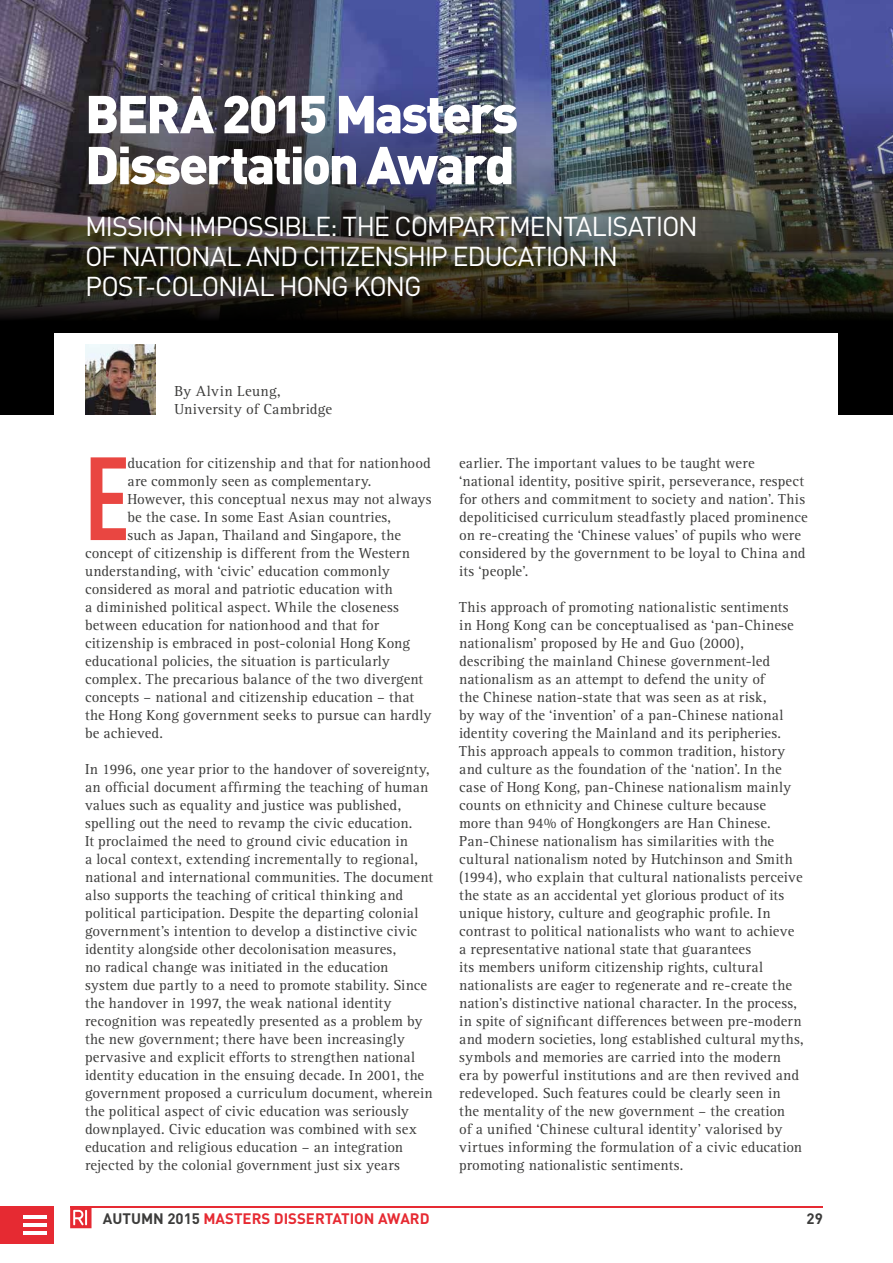
<style>
.page{position:relative;width:893px;height:1263px;background:#fff}
.page>*{position:absolute;margin:0;border:0;box-sizing:border-box;transform-origin:0 0}
.t1{font:700 116.1px "DIN Condensed";color:#e94641}
.t2{font:900 52.5px/51px "DIN";letter-spacing:-.045em;color:#fff}
.t3{font:27px/30px "DIN";letter-spacing:-.045em;color:#fff}
.t4{font:15px/18px "Rotis Serif";letter-spacing:.01em;color:#3c3c3b}
.t5{font:700 15px "DIN";color:#e62a32}
.t6{font:700 15px "DIN";color:#3c3c3b}
.s1{color:#3c3c3b}
</style>
<div class="page">
<img style="left:0;top:0;width:893px;height:31px">
<img style="left:0;top:31px;width:893px;height:383px">
<svg style="left:55px;top:333px;width:783px;height:82px"></svg>
<img style="left:85px;top:344px;width:70px;height:70px">
<hr style="left:70px;top:1206px;width:753px;height:2px;background:#e62a32">
<svg style="left:70px;top:1208px;width:22px;height:20px"></svg>
<div style="left:0;top:1206px;width:54px;height:37px;background:#e62a32"></div>
<hr style="left:23px;top:1215px;width:24px;height:4px;background:#fff">
<hr style="left:23px;top:1223px;width:24px;height:4px;background:#fff">
<hr style="left:23px;top:1231px;width:24px;height:4px;background:#fff">
<h2 class="t2" style="left:85px;top:86px;width:435px">BERA 2015 Masters<br>Dissertation Award</h2>
<h3 class="t3" style="left:85px;top:210px;width:614px">MISSION IMPOSSIBLE: THE COMPARTMENTALISATION<br>OF NATIONAL AND CITIZENSHIP EDUCATION IN<br>POST-COLONIAL HONG KONG</h3>
<p class="t4" style="left:174px;top:382px;width:159px">By Alvin Leung,<br>University of Cambridge</p>
<h1 class="t1" style="left:85px;top:431px;width:44px">E</h1>
<p class="t4" style="left:127px;top:454px;width:305px">ducation for citizenship and that for nationhood</p>
<p class="t4" style="left:127px;top:472px;width:246px">are commonly seen as complementary.</p>
<p class="t4" style="left:127px;top:490px;width:306px">However, this conceptual nexus may not always</p>
<p class="t4" style="left:127px;top:508px;width:265px">be the case. In some East Asian countries,</p>
<p class="t4" style="left:127px;top:526px;width:275px">such as Japan, Thailand and Singapore, the</p>
<p class="t4" style="left:85px;top:544px;width:326px">concept of citizenship is different from the Western</p>
<p class="t4" style="left:85px;top:562px;width:306px">understanding, with ‘civic’ education commonly</p>
<p class="t4" style="left:85px;top:580px;width:309px">considered as moral and patriotic education with</p>
<p class="t4" style="left:85px;top:598px;width:315px">a diminished political aspect. While the closeness</p>
<p class="t4" style="left:85px;top:616px;width:295px">between education for nationhood and that for</p>
<p class="t4" style="left:85px;top:634px;width:327px">citizenship is embraced in post-colonial Hong Kong</p>
<p class="t4" style="left:85px;top:652px;width:306px">educational policies, the situation is particularly</p>
<p class="t4" style="left:85px;top:670px;width:340px">complex. The precarious balance of the two divergent</p>
<p class="t4" style="left:85px;top:688px;width:331px">concepts – national and citizenship education – that</p>
<p class="t4" style="left:85px;top:706px;width:348px">the Hong Kong government seeks to pursue can hardly</p>
<p class="t4" style="left:85px;top:724px;width:80px">be achieved.</p>
<p class="t4" style="left:85px;top:760px;width:350px">In 1996, one year prior to the handover of sovereignty, an official document affirming the teaching of human values such as equality and justice was published, spelling out the need to revamp the civic education.<br>It proclaimed the need to ground civic education in<br>a local context, extending incrementally to regional, national and international communities. The document also supports the teaching of critical thinking and political participation. Despite the departing colonial government’s intention to develop a distinctive civic identity alongside other decolonisation measures,<br>no radical change was initiated in the education system due partly to a need to promote stability. Since the handover in 1997, the weak national identity recognition was repeatedly presented as a problem by the new government; there have been increasingly pervasive and explicit efforts to strengthen national identity education in the ensuing decade. In 2001, the government proposed a curriculum document, wherein the political aspect of civic education was seriously downplayed. Civic education was combined with sex education and religious education – an integration rejected by the colonial government just six years</p>
<p class="t4" style="left:459px;top:454px;width:350px">earlier. The important values to be taught were ‘national identity, positive spirit, perseverance, respect for others and commitment to society and nation’. This depoliticised curriculum steadfastly placed prominence on re-creating the ‘Chinese values’ of pupils who were considered by the government to be loyal to China and its ‘people’.</p>
<p class="t4" style="left:459px;top:598px;width:346px">This approach of promoting nationalistic sentiments in Hong Kong can be conceptualised as ‘pan-Chinese nationalism’ proposed by He and Guo (2000), describing the mainland Chinese government-led nationalism as an attempt to defend the unity of<br>the Chinese nation-state that was seen as at risk,<br>by way of the ‘invention’ of a pan-Chinese national identity covering the Mainland and its peripheries.<br>This approach appeals to common tradition, history and culture as the foundation of the ‘nation’. In the case of Hong Kong, pan-Chinese nationalism mainly counts on ethnicity and Chinese culture because<br>more than 94% of Hongkongers are Han Chinese.<br>Pan-Chinese nationalism has similarities with the cultural nationalism noted by Hutchinson and Smith (1994), who explain that cultural nationalists perceive the state as an accidental yet glorious product of its unique history, culture and geographic profile. In contrast to political nationalists who want to achieve a representative national state that guarantees<br>its members uniform citizenship rights, cultural nationalists are eager to regenerate and re-create the nation’s distinctive national character. In the process, in spite of significant differences between pre-modern and modern societies, long established cultural myths, symbols and memories are carried into the modern era by powerful institutions and are then revived and redeveloped. Such features could be clearly seen in the mentality of the new government – the creation<br>of a unified ‘Chinese cultural identity’ valorised by virtues informing the formulation of a civic education promoting nationalistic sentiments.</p>
<p class="t5" style="left:103px;top:1209px;width:328px"><span class="s1">AUTUMN 2015</span> MASTERS DISSERTATION AWARD</p>
<p class="t6" style="left:806px;top:1209px;width:18px">29</p>
</div>
